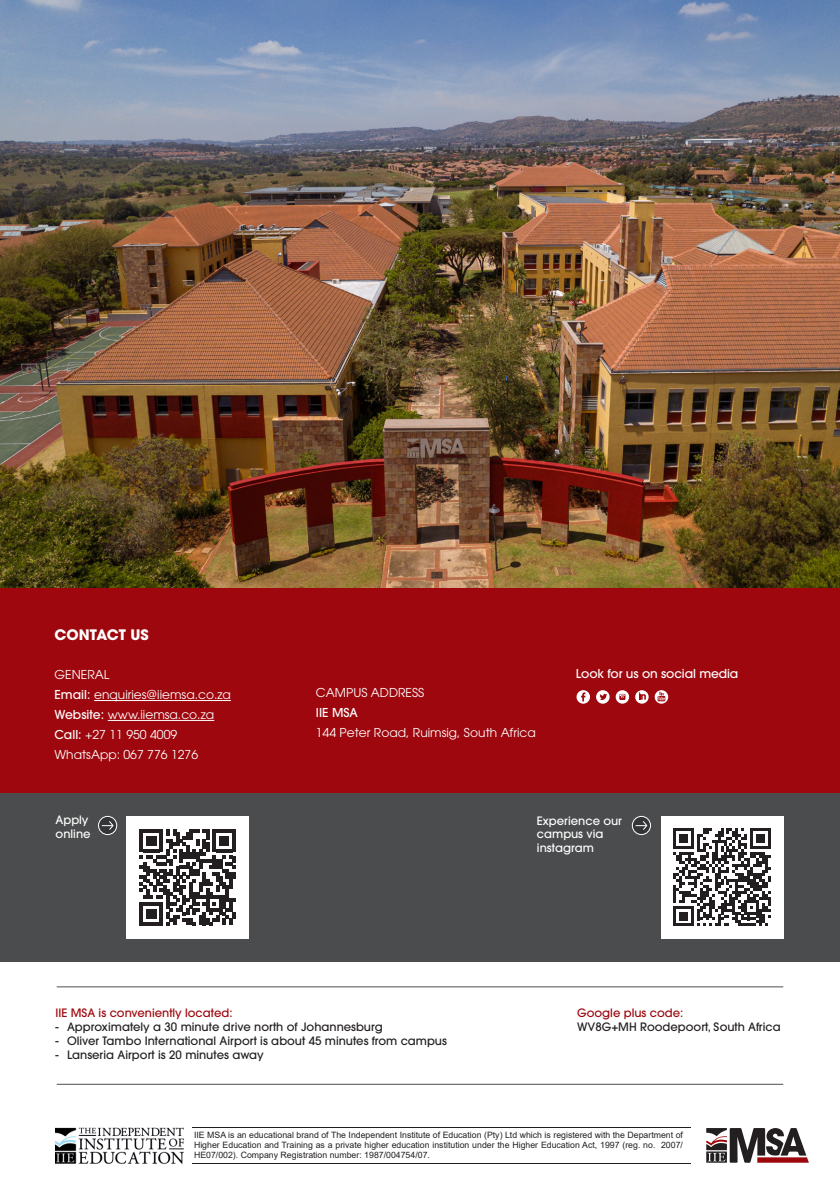
<style>
.page{position:relative;width:840px;height:1191px;background:#fff}
.page>*{position:absolute;margin:0;border:0;box-sizing:border-box;transform-origin:0 0}
.t1{font:700 14.4px "ITC Avant Garde Pro";color:#fff}
.BODY{font:12.2px "ITC Avant Garde Pro";color:#fff}
.BODY-2{font:500 12.2px "ITC Avant Garde Pro";letter-spacing:-.01em;color:#fff}
.tabs{font:500 11.6px "ITC Avant Garde Pro";color:#231f20}
.tabs-2{font:500 11.6px "ITC Avant Garde Pro";color:#9d070d}
.tabs-3{font:500 11.6px/13.8px "ITC Avant Garde Pro";color:#fff}
.t2{font:8.8px/9.8px "Arial";color:#231f20;text-align:justify}
.s1{font-weight:500}
</style>
<div class="page">
<div style="left:0;top:792px;width:839px;height:169px;background:#4b4c4d"></div>
<img style="left:0;top:0;width:839px;height:588px">
<div style="left:0;top:588px;width:839px;height:204px;background:#9d070d"></div>
<img style="left:55px;top:1127px;width:129px;height:38px">
<hr style="left:192px;top:1127px;width:498px;height:1px;background:#231f20">
<hr style="left:192px;top:1163px;width:498px;height:1px;background:#231f20">
<svg style="left:706px;top:1128px;width:102px;height:34px"></svg>
<hr style="left:94px;top:700px;width:137px;height:1px;background:#fff">
<hr style="left:108px;top:720px;width:106px;height:1px;background:#fff">
<svg style="left:615px;top:690px;width:13px;height:13px"></svg>
<svg style="left:619px;top:694px;width:6px;height:6px"></svg>
<svg style="left:634px;top:690px;width:14px;height:13px"></svg>
<svg style="left:638px;top:692px;width:7px;height:7px"></svg>
<svg style="left:595px;top:690px;width:14px;height:13px"></svg>
<svg style="left:599px;top:694px;width:7px;height:6px"></svg>
<svg style="left:576px;top:690px;width:13px;height:13px"></svg>
<svg style="left:580px;top:692px;width:5px;height:9px"></svg>
<svg style="left:654px;top:690px;width:13px;height:13px"></svg>
<svg style="left:657px;top:692px;width:8px;height:9px"></svg>
<div style="left:126px;top:816px;width:123px;height:122px;background:#fff"></div>
<svg style="left:140px;top:829px;width:96px;height:96px"></svg>
<hr style="left:57px;top:1084px;width:725px;height:1px;background:#4b4c4d">
<hr style="left:57px;top:986px;width:725px;height:1px;background:#4b4c4d">
<div style="left:660px;top:816px;width:122px;height:122px;background:#fff"></div>
<svg style="left:673px;top:828px;width:97px;height:98px"></svg>
<svg style="left:632px;top:816px;width:18px;height:18px"></svg>
<div style="left:631px;top:816px;width:19px;height:19px;border:1px solid #fff;border-radius:50%"></div>
<svg style="left:635px;top:820px;width:12px;height:10px"></svg>
<svg style="left:98px;top:816px;width:19px;height:18px"></svg>
<div style="left:98px;top:816px;width:19px;height:19px;border:1px solid #fff;border-radius:50%"></div>
<svg style="left:102px;top:820px;width:12px;height:10px"></svg>
<p class="t1" style="left:54px;top:624px;width:95px">CONTACT US</p>
<p class="BODY" style="left:54px;top:667px;width:56px">GENERAL</p>
<p class="BODY" style="left:54px;top:687px;width:178px"><span class="s1">Email:</span> enquiries@iiemsa.co.za</p>
<p class="BODY" style="left:54px;top:707px;width:161px"><span class="s1">Website:</span> www.iiemsa.co.za</p>
<p class="BODY" style="left:54px;top:727px;width:124px"><span class="s1">Call:</span> +27 11 950 4009</p>
<p class="BODY" style="left:54px;top:747px;width:145px">WhatsApp: 067 776 1276</p>
<p class="tabs-3" style="left:56px;top:813px;width:34px">Apply</p>
<p class="tabs-3" style="left:56px;top:826px;width:36px">online</p>
<p class="BODY" style="left:316px;top:685px;width:110px">CAMPUS ADDRESS</p>
<p class="BODY-2" style="left:316px;top:704px;width:44px">IIE MSA</p>
<p class="BODY" style="left:316px;top:725px;width:221px">144 Peter Road, Ruimsig, South Africa</p>
<p class="BODY-2" style="left:575px;top:665px;width:164px">Look for us on social media</p>
<p class="tabs-3" style="left:536px;top:813px;width:86px">Experience our campus via instagram</p>
<p class="tabs-2" style="left:56px;top:1005px;width:178px">IIE MSA is conveniently located:</p>
<p class="tabs" style="left:56px;top:1019px;width:328px">- Approximately a 30 minute drive north of Johannesburg</p>
<p class="tabs" style="left:56px;top:1033px;width:393px">- Oliver Tambo International Airport is about 45 minutes from campus</p>
<p class="tabs" style="left:56px;top:1047px;width:210px">- Lanseria Airport is 20 minutes away</p>
<p class="tabs-2" style="left:576px;top:1005px;width:108px">Google plus code:</p>
<p class="tabs" style="left:576px;top:1019px;width:205px">WV8G+MH Roodepoort, South Africa</p>
<p class="t2" style="left:194px;top:1130px;width:490px">IIE MSA is an educational brand of The Independent Institute of Education (Pty) Ltd which is registered with the Department of Higher Education and Training as a private higher education institution under the Higher Education Act, 1997 (reg. no. 2007/ HE07/002). Company Registration number: 1987/004754/07.</p>
</div>
